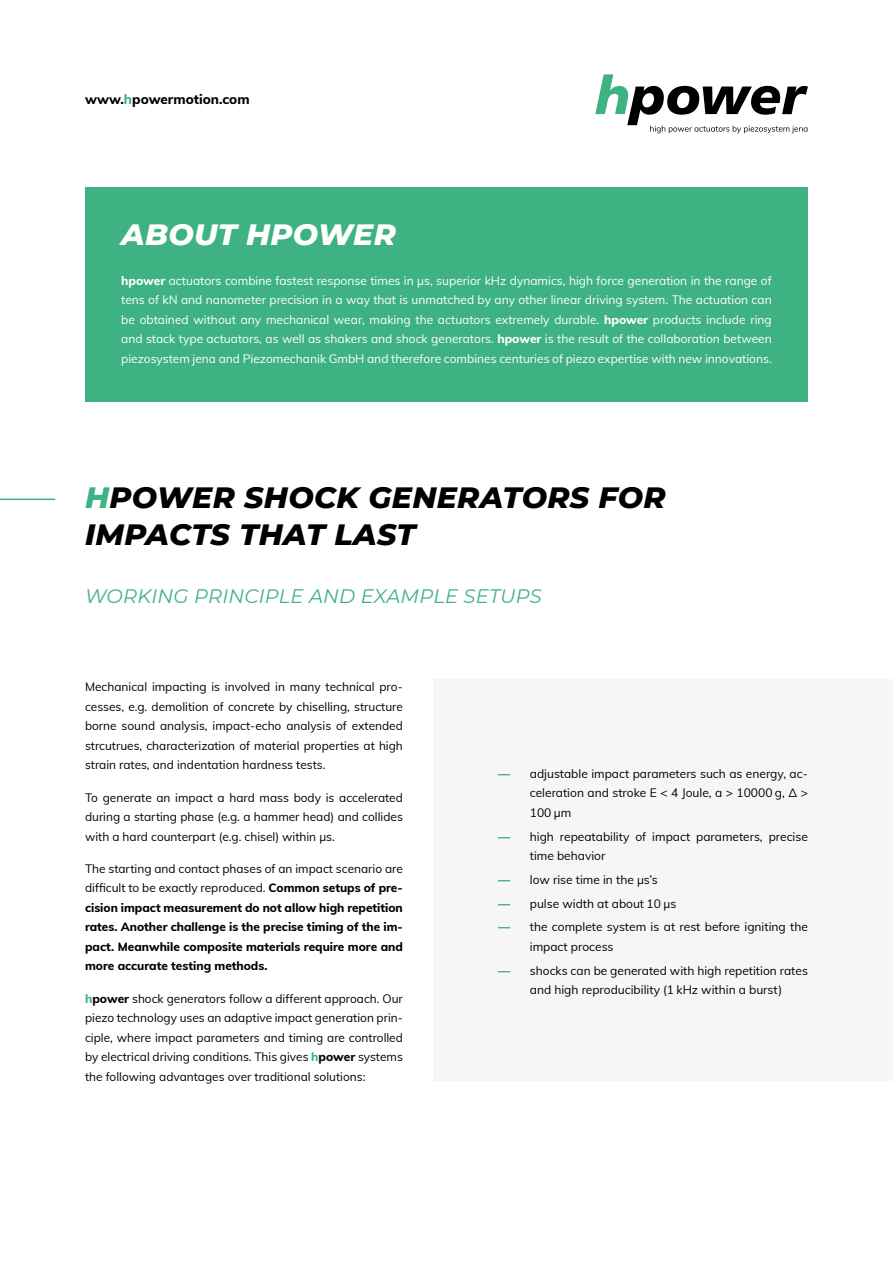
<style>
.page{position:relative;width:893px;height:1263px;background:#fff}
.page>*{position:absolute;margin:0;border:0;box-sizing:border-box;transform-origin:0 0}
.t1{font:italic 800 30px/37.5px "Montserrat";letter-spacing:.01em;color:#000}
.t2{font:italic 800 30px "Montserrat";letter-spacing:.01em;color:#fff}
.t3{font:italic 19.5px "Montserrat";letter-spacing:.01em;color:#3fb284}
.t4{font:800 13.5px "Muli";color:#000}
.t5{font:12px/19.5px "Muli";color:#000;text-align:justify}
.t6{font:12px/19.5px "Muli";color:#fff;text-align:justify}
.t7{font:800 12px/19.5px "Muli";color:#000;text-align:justify}
.s1{color:#3fb284}
.s2{font-weight:800}
.s3{font-weight:400}
.s4{font-weight:800;color:#3fb284}
.s5{font-weight:900;color:#3fb284}
</style>
<div class="page">
<svg style="left:595px;top:74px;width:213px;height:59px"></svg>
<div style="left:434px;top:679px;width:459px;height:401px;background:#f6f6f6"></div>
<div style="left:85px;top:187px;width:723px;height:215px;background:#3fb284"></div>
<hr style="left:0;top:499px;width:55px;height:1px;background:#3fb284">
<p class="t4" style="left:85px;top:89px;width:166px">www.<span class="s1">h</span>powermotion.com</p>
<h1 class="t2" style="left:121px;top:212px;width:276px">ABOUT HPOWER</h1>
<p class="t6" style="left:121px;top:270px;width:652px"><span class="s2">hpower</span> actuators combine fastest response times in μs, superior kHz dynamics, high force generation in the range of tens of kN and nanometer precision in a way that is unmatched by any other linear driving system. The actuation can be obtained without any mechanical wear, making the actuators extremely durable. <span class="s2">hpower</span> products include ring and stack type actuators, as well as shakers and shock generators. <span class="s2">hpower</span> is the result of the collaboration between piezosystem jena and Piezomechanik GmbH and therefore combines centuries of piezo expertise with new innovations.</p>
<h1 class="t1" style="left:85px;top:477px;width:582px"><span class="s1">H</span>POWER SHOCK GENERATORS FOR<br>IMPACTS THAT LAST</h1>
<h2 class="t3" style="left:85px;top:582px;width:458px">WORKING PRINCIPLE AND EXAMPLE SETUPS</h2>
<p class="t5" style="left:85px;top:677px;width:319px">Mechanical impacting is involved in many technical pro&shy;cesses, e.g. demolition of concrete by chiselling, structure borne sound analysis, impact-echo analysis of extended strcutrues, characterization of material properties at high strain rates, and indentation hardness tests.</p>
<p class="t5" style="left:85px;top:787px;width:319px">To generate an impact a hard mass body is accelerated during a starting phase (e.g. a hammer head) and collides with a hard counterpart (e.g. chisel) within μs.</p>
<p class="t7" style="left:85px;top:858px;width:319px"><span class="s3">The starting and contact phases of an impact scenario are difficult to be exactly reproduced.</span> Common setups of pre&shy;cision impact measurement do not allow high repetition rates. Another challenge is the precise timing of the im&shy;pact. Meanwhile composite materials require more and more accurate testing methods.</p>
<p class="t5" style="left:85px;top:988px;width:319px"><span class="s4">h</span><span class="s2">power</span> shock generators follow a different approach. Our piezo technology uses an adaptive impact generation prin&shy;ciple, where impact parameters and timing are controlled by electrical driving conditions. This gives <span class="s4">h</span><span class="s2">power</span> systems the following advantages over traditional solutions:</p>
<p class="t5" style="left:530px;top:763px;width:280px;text-indent:-32px"><span class="s5">—</span> adjustable impact parameters such as energy, ac&shy;celeration and stroke E &lt; 4 Joule, a &gt; 10000 g, Δ &gt; 100 μm</p>
<p class="t5" style="left:530px;top:826px;width:280px;text-indent:-32px"><span class="s5">—</span> high repeatability of impact parameters, precise time behavior</p>
<p class="t5" style="left:498px;top:869px;width:161px"><span class="s5">—</span> low rise time in the μs’s</p>
<p class="t5" style="left:498px;top:893px;width:179px"><span class="s5">—</span> pulse width at about 10 μs</p>
<p class="t5" style="left:530px;top:917px;width:280px;text-indent:-32px"><span class="s5">—</span> the complete system is at rest before igniting the impact process</p>
<p class="t5" style="left:498px;top:960px;width:311px;text-align:center"><span class="s5">—</span> shocks can be generated with high repetition rates and high reproducibility (1 kHz within a burst)</p>
</div>
